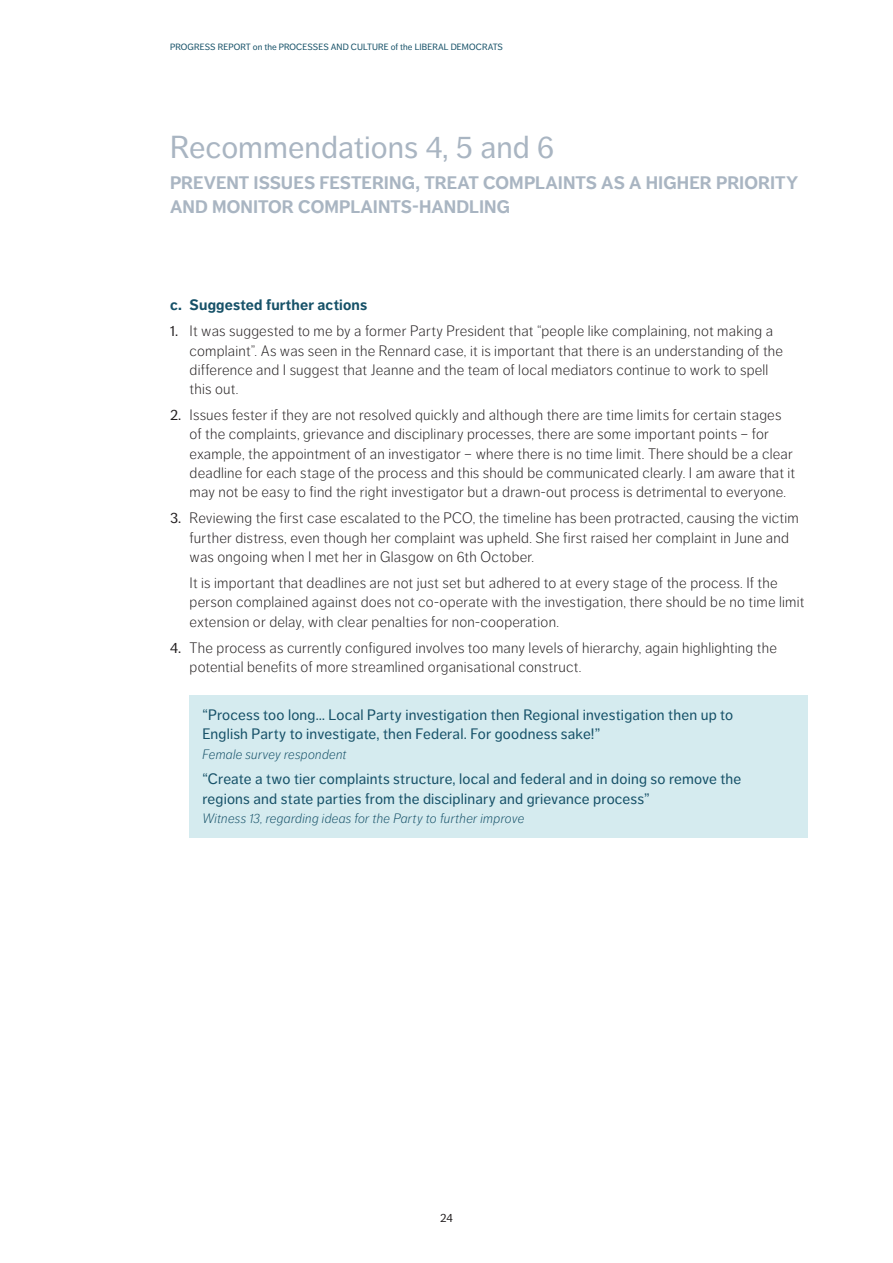
<style>
.page{position:relative;width:893px;height:1263px;background:#fff}
.page>*{position:absolute;margin:0;border:0;box-sizing:border-box;transform-origin:0 0}
.t1{font:31.5px "Dagny Pro";color:#a9b5c2}
.t2{font:700 18px/24px "Dagny Pro";color:#a9b5c2}
.t3{font:300 15px/19.2px "Dagny Pro";letter-spacing:.015em;color:#231f20}
.t4{font:15px/19.2px "Dagny Pro";letter-spacing:.005em;color:#165168}
.t5{font:700 15px "Dagny Pro";letter-spacing:.01em;color:#165168}
.t6{font:italic 300 13.5px "Dagny Pro";letter-spacing:.015em;color:#165168}
.t7{font:12px "Dagny Pro";color:#231f20}
.t8{font:9px "Dagny Pro";letter-spacing:.01em;color:#165168}
.s1{font-weight:400}
</style>
<div class="page">
<div style="left:190px;top:695px;width:618px;height:143px;background:#d5ebef"></div>
<p class="t8" style="left:170px;top:42px;width:334px">Progress Report on the Processes and Culture of the Liberal Democrats</p>
<h1 class="t1" style="left:170px;top:129px;width:386px">Recommendations 4, 5 and 6</h1>
<p class="t2" style="left:170px;top:170px;width:630px">PREVENT ISSUES FESTERING, TREAT COMPLAINTS AS A HIGHER PRIORITY and</p>
<p class="t2" style="left:212px;top:194px;width:300px">MONITOR COMPLAINTS-HANDLING</p>
<p class="t5" style="left:170px;top:296px;width:199px">c. Suggested further actions</p>
<p class="t3" style="left:190px;top:322px;width:595px;text-indent:-19px"><span class="s1">1.</span> It was suggested to me by a former Party President that “people like complaining, not making a complaint”. As was seen in the Rennard case, it is important that there is an understanding of the difference and I suggest that Jeanne and the team of local mediators continue to work to spell this out.</p>
<p class="t3" style="left:190px;top:406px;width:607px;text-indent:-20px"><span class="s1">2.</span> Issues fester if they are not resolved quickly and although there are time limits for certain stages of the complaints, grievance and disciplinary processes, there are some important points – for example, the appointment of an investigator – where there is no time limit. There should be a clear deadline for each stage of the process and this should be communicated clearly. I am aware that it may not be easy to find the right investigator but a drawn-out process is detrimental to everyone.</p>
<p class="t3" style="left:190px;top:509px;width:611px;text-indent:-20px"><span class="s1">3.</span> Reviewing the first case escalated to the PCO, the timeline has been protracted, causing the victim further distress, even though her complaint was upheld. She first raised her complaint in June and was ongoing when I met her in Glasgow on 6th October.</p>
<p class="t3" style="left:190px;top:574px;width:616px">It is important that deadlines are not just set but adhered to at every stage of the process. If the person complained against does not co-operate with the investigation, there should be no time limit extension or delay, with clear penalties for non-cooperation.</p>
<p class="t3" style="left:190px;top:638px;width:589px;text-indent:-20px"><span class="s1">4.</span> The process as currently configured involves too many levels of hierarchy, again highlighting the potential benefits of more streamlined organisational construct.</p>
<p class="t4" style="left:202px;top:705px;width:532px">“Process too long… Local Party investigation then Regional investigation then up to<br>English Party to investigate, then Federal. For goodness sake!”</p>
<p class="t6" style="left:202px;top:746px;width:146px">Female survey respondent</p>
<p class="t4" style="left:202px;top:770px;width:540px">“Create a two tier complaints structure, local and federal and in doing so remove the regions and state parties from the disciplinary and grievance process”</p>
<p class="t6" style="left:202px;top:810px;width:324px">Witness 13, regarding ideas for the Party to further improve</p>
<p class="t7" style="left:440px;top:1211px;width:14px">24</p>
</div>
